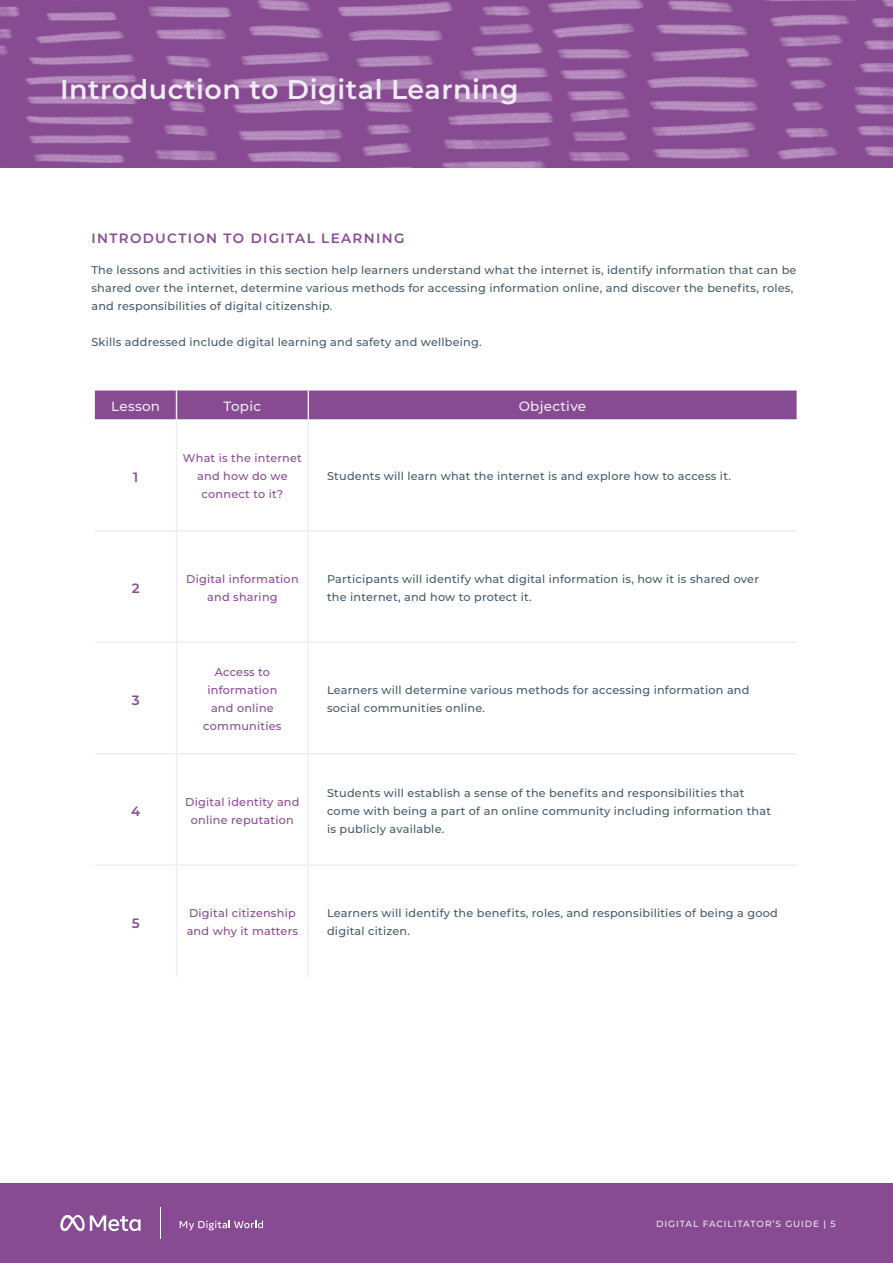
<style>
.page{position:relative;width:893px;height:1263px;background:#fff}
.page>*{position:absolute;margin:0;border:0;box-sizing:border-box;transform-origin:0 0}
.t1{font:600 27px "Montserrat";letter-spacing:.02em;color:#f0ebf5}
.t2{font:600 13.5px "Montserrat";letter-spacing:.1em;color:#874b91}
.t3{font:500 13.5px "Montserrat";letter-spacing:.02em;color:#f0ebf5}
.t4{font:500 11.25px/18px "Montserrat";letter-spacing:.02em;color:#475a69}
.t5{font:500 11.25px/18px "Montserrat";letter-spacing:.02em;color:#874b91;text-align:center}
.t6{font:500 9px "Montserrat";letter-spacing:.1em;color:#f0ebf5}
</style>
<div class="page">
<img style="left:0;top:0;width:893px;height:167px">
<div style="left:95px;top:390px;width:702px;height:29px;background:#874b91"></div>
<hr style="left:176px;top:419px;width:1px;height:111px;background:#f0ebf5">
<hr style="left:308px;top:419px;width:1px;height:111px;background:#f0ebf5">
<hr style="left:95px;top:530px;width:81px;height:1px;background:#f0ebf5">
<hr style="left:176px;top:530px;width:132px;height:1px;background:#f0ebf5">
<hr style="left:176px;top:531px;width:1px;height:110px;background:#f0ebf5">
<hr style="left:308px;top:530px;width:489px;height:1px;background:#f0ebf5">
<hr style="left:308px;top:531px;width:1px;height:110px;background:#f0ebf5">
<hr style="left:95px;top:641px;width:81px;height:2px;background:#f0ebf5">
<hr style="left:176px;top:641px;width:132px;height:2px;background:#f0ebf5">
<hr style="left:176px;top:643px;width:1px;height:110px;background:#f0ebf5">
<hr style="left:308px;top:641px;width:489px;height:2px;background:#f0ebf5">
<hr style="left:308px;top:643px;width:1px;height:110px;background:#f0ebf5">
<hr style="left:95px;top:753px;width:81px;height:1px;background:#f0ebf5">
<hr style="left:176px;top:753px;width:132px;height:1px;background:#f0ebf5">
<hr style="left:176px;top:754px;width:1px;height:110px;background:#f0ebf5">
<hr style="left:308px;top:753px;width:489px;height:1px;background:#f0ebf5">
<hr style="left:308px;top:754px;width:1px;height:110px;background:#f0ebf5">
<hr style="left:95px;top:864px;width:81px;height:2px;background:#f0ebf5">
<hr style="left:176px;top:864px;width:132px;height:2px;background:#f0ebf5">
<hr style="left:176px;top:866px;width:1px;height:111px;background:#f0ebf5">
<hr style="left:308px;top:864px;width:489px;height:2px;background:#f0ebf5">
<hr style="left:308px;top:866px;width:1px;height:111px;background:#f0ebf5">
<div style="left:0;top:1183px;width:893px;height:80px;background:#874b91"></div>
<svg style="left:180px;top:1220px;width:83px;height:10px"></svg>
<hr style="left:160px;top:1207px;width:1px;height:32px;background:#fff">
<svg style="left:60px;top:1215px;width:81px;height:16px"></svg>
<h1 class="t1" style="left:60px;top:71px;width:460px">Introduction to Digital Learning</h1>
<p class="t2" style="left:91px;top:229px;width:314px">INTRODUCTION TO DIGITAL LEARNING</p>
<p class="t4" style="left:91px;top:260px;width:706px">The lessons and activities in this section help learners understand what the internet is, identify information that can be shared over the internet, determine various methods for accessing information online, and discover the benefits, roles, and responsibilities of digital citizenship.</p>
<p class="t4" style="left:91px;top:332px;width:392px">Skills addressed include digital learning and safety and wellbeing.</p>
<p class="t3" style="left:111px;top:397px;width:50px">Lesson</p>
<p class="t3" style="left:224px;top:397px;width:39px">Topic</p>
<p class="t3" style="left:519px;top:397px;width:69px">Objective</p>
<p class="t2" style="left:133px;top:467px;width:7px">1</p>
<p class="t5" style="left:183px;top:449px;width:120px">What is the internet and how do we connect to it?</p>
<p class="t4" style="left:327px;top:467px;width:405px">Students will learn what the internet is and explore how to access it.</p>
<p class="t2" style="left:132px;top:579px;width:9px">2</p>
<p class="t5" style="left:186px;top:569px;width:114px">Digital information and sharing</p>
<p class="t4" style="left:327px;top:569px;width:433px">Participants will identify what digital information is, how it is shared over the internet, and how to protect it.</p>
<p class="t2" style="left:132px;top:690px;width:9px">3</p>
<p class="t5" style="left:203px;top:663px;width:80px">Access to information and online communities</p>
<p class="t4" style="left:327px;top:681px;width:424px">Learners will determine various methods for accessing information and social communities online.</p>
<p class="t2" style="left:131px;top:802px;width:11px">4</p>
<p class="t5" style="left:185px;top:792px;width:116px">Digital identity and online reputation</p>
<p class="t4" style="left:327px;top:783px;width:445px">Students will establish a sense of the benefits and responsibilities that come with being a part of an online community including information that is publicly available.</p>
<p class="t2" style="left:132px;top:913px;width:9px">5</p>
<p class="t5" style="left:187px;top:904px;width:113px;text-align:left">Digital citizenship and why it matters</p>
<p class="t4" style="left:327px;top:904px;width:452px">Learners will identify the benefits, roles, and responsibilities of being a good digital citizen.</p>
<p class="t6" style="left:656px;top:1218px;width:181px">DIGITAL FACILITATOR’S GUIDE | 5</p>
</div>
